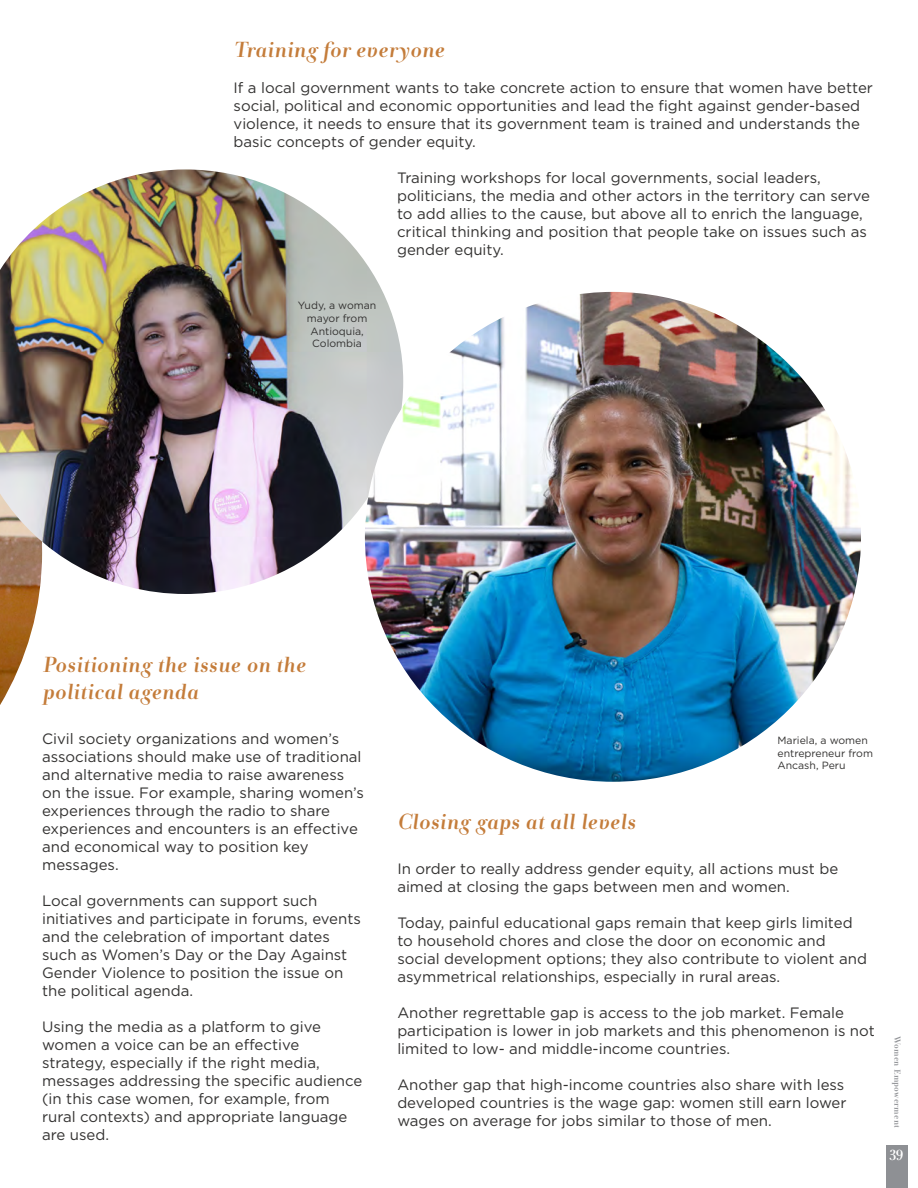
<style>
.page{position:relative;width:918px;height:1188px;background:#fff}
.page>*{position:absolute;margin:0;border:0;box-sizing:border-box;transform-origin:0 0}
.t1{font:italic 700 22.5px/27px "Andrade Pro";letter-spacing:-.005em;color:#c47c3a}
.t2{font:15px/18px "Gotham";color:#333231}
.t3{font:700 15px "Andrade Pro";color:#fff}
.t4{font:10.5px/12.6px "Gotham";color:#333231;text-align:center}
.t5{font:700 9px "Andrade Pro";letter-spacing:.02em;color:#8e9094}
</style>
<div class="page">
<div style="left:886px;top:1145px;width:21px;height:43px;background:#8e9094"></div>
<img style="left:0;top:594px;width:39px;height:111px">
<img style="left:0;top:169px;width:383px;height:425px">
<img style="left:365px;top:292px;width:496px;height:490px">
<h4 class="t1" style="left:234px;top:37px;width:213px">Training for everyone</h4>
<p class="t2" style="left:234px;top:79px;width:641px">If a local government wants to take concrete action to ensure that women have better social, political and economic opportunities and lead the fight against gender-based violence, it needs to ensure that its government team is trained and understands the basic concepts of gender equity.</p>
<p class="t2" style="left:397px;top:169px;width:474px">Training workshops for local governments, social leaders, politicians, the media and other actors in the territory can serve to add allies to the cause, but above all to enrich the language, critical thinking and position that people take on issues such as gender equity.</p>
<p class="t4" style="left:298px;top:299px;width:80px">Yudy, a woman mayor from<br>Antioquia,<br>Colombia</p>
<h4 class="t1" style="left:42px;top:651px;width:265px">Positioning the issue on the political agenda</h4>
<p class="t2" style="left:42px;top:729px;width:323px">Civil society organizations and women’s associations should make use of traditional and alternative media to raise awareness on the issue. For example, sharing women’s experiences through the radio to share experiences and encounters is an effective and economical way to position key messages.</p>
<p class="t2" style="left:42px;top:891px;width:320px">Local governments can support such initiatives and participate in forums, events and the celebration of important dates such as Women’s Day or the Day Against Gender Violence to position the issue on the political agenda.</p>
<p class="t2" style="left:42px;top:1017px;width:322px">Using the media as a platform to give women a voice can be an effective strategy, especially if the right media, messages addressing the specific audience (in this case women, for example, from rural contexts) and appropriate language are used.</p>
<p class="t4" style="left:777px;top:734px;width:97px;text-align:left">Mariela, a women entrepreneur from<br>Ancash, Peru</p>
<h4 class="t1" style="left:397px;top:809px;width:240px">Closing gaps at all levels</h4>
<p class="t2" style="left:397px;top:860px;width:442px">In order to really address gender equity, all actions must be aimed at closing the gaps between men and women.</p>
<p class="t2" style="left:397px;top:914px;width:471px">Today, painful educational gaps remain that keep girls limited to household chores and close the door on economic and social development options; they also contribute to violent and asymmetrical relationships, especially in rural areas.</p>
<p class="t2" style="left:397px;top:1004px;width:479px">Another regrettable gap is access to the job market. Female participation is lower in job markets and this phenomenon is not limited to low- and middle-income countries.</p>
<p class="t2" style="left:397px;top:1076px;width:451px">Another gap that high-income countries also share with less developed countries is the wage gap: women still earn lower wages on average for jobs similar to those of men.</p>
<p class="t5" style="left:903px;top:1036px;width:93px;rotate:90deg">Women Empowerment</p>
<p class="t3" style="left:889px;top:1145px;width:16px">39</p>
</div>
